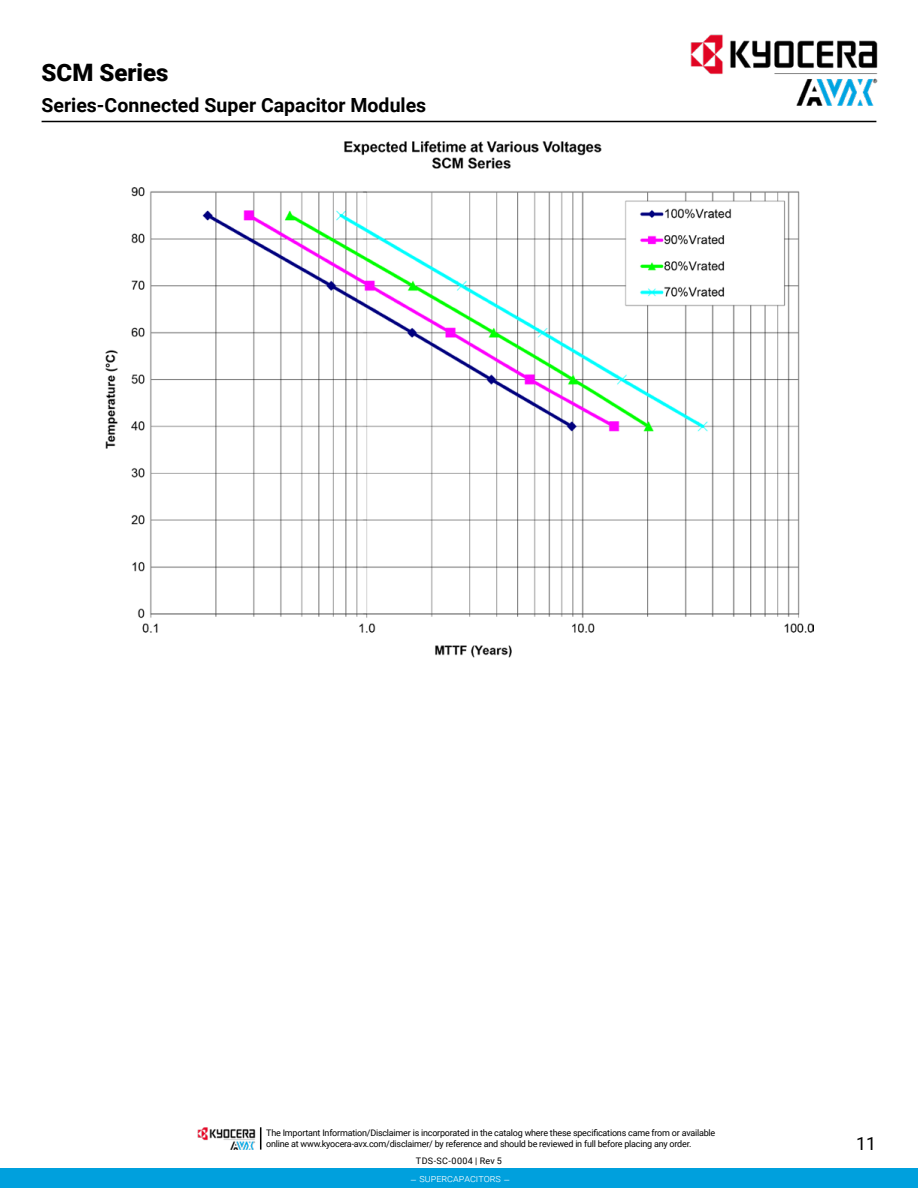
<style>
.page{position:relative;width:918px;height:1188px;background:#fff}
.page>*{position:absolute;margin:0;border:0;box-sizing:border-box;transform-origin:0 0}
.t1{font:900 24px "Roboto";color:#000}
.t2{font:700 19.5px "Roboto";color:#000}
.t3{font:18px "Roboto";color:#000}
.t4{font:300 10.5px "Roboto";color:#fff}
.t5{font:9px/10.8px "Roboto";letter-spacing:-.025em;color:#000}
.t6{font:9px "Roboto";letter-spacing:.035em;color:#000}
</style>
<div class="page">
<hr style="left:42px;top:121px;width:834px;height:1px;background:#000">
<img style="left:105px;top:140px;width:708px;height:518px">
<img style="left:669px;top:34px;width:209px;height:87px">
<div style="left:0;top:1169px;width:918px;height:19px;background:#00a0dd"></div>
<img style="left:198px;top:1127px;width:57px;height:23px">
<svg style="left:260px;top:1127px;width:1px;height:23px"></svg>
<h1 class="t1" style="left:42px;top:55px;width:128px">SCM Series</h1>
<h2 class="t2" style="left:42px;top:92px;width:386px">Series-Connected Super Capacitor Modules</h2>
<p class="t5" style="left:266px;top:1127px;width:451px">The Important Information/Disclaimer is incorporated in the catalog where these specifications came from or available online at www.kyocera-avx.com/disclaimer/ by reference and should be reviewed in full before placing any order.</p>
<p class="t6" style="left:416px;top:1155px;width:88px">TDS-SC-0004 | Rev 5</p>
<p class="t4" style="left:410px;top:1171px;width:102px">– supercapacitors –</p>
<h3 class="t3" style="left:856px;top:1131px;width:22px">11</h3>
</div>
